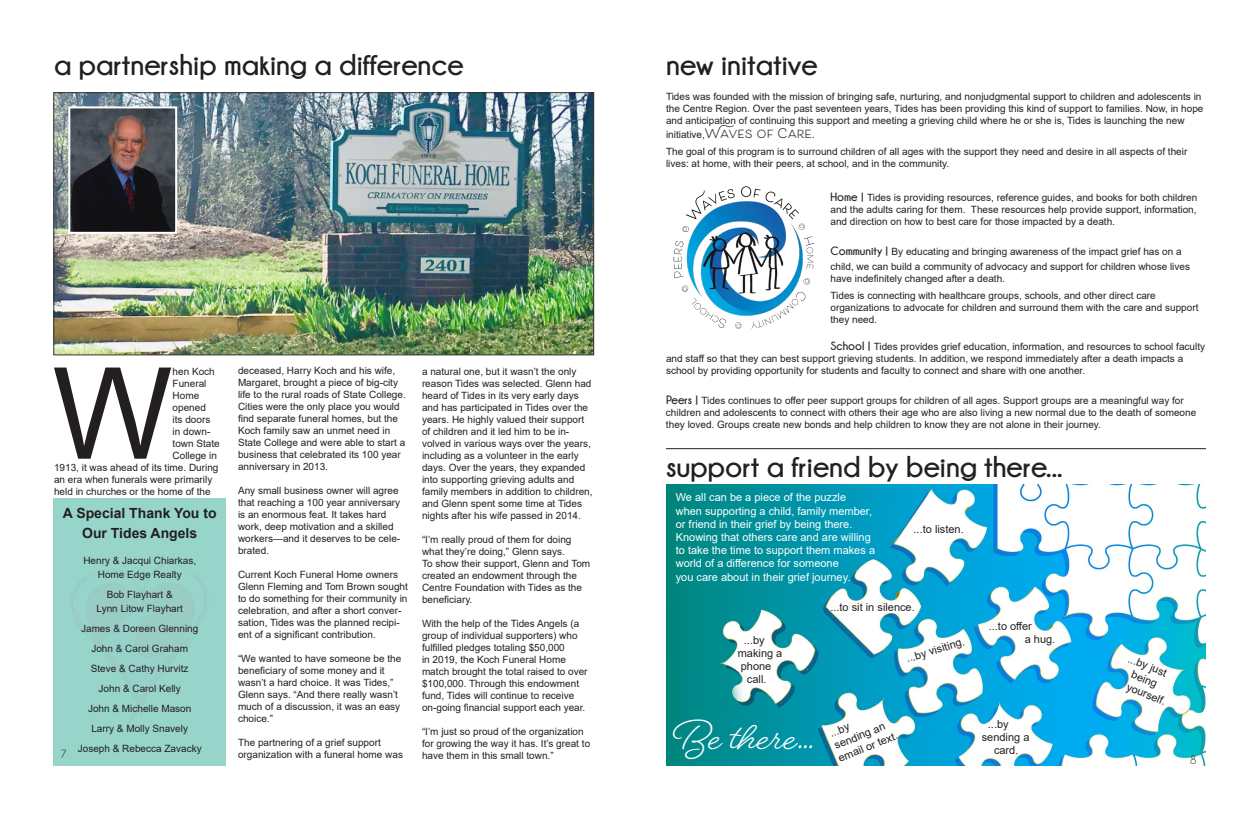
<style>
.page{position:relative;width:1260px;height:828px;background:#fff}
.page>*{position:absolute;margin:0;border:0;box-sizing:border-box;transform-origin:0 0}
.t1{font:127.3px "Arial";color:#231f20}
.t2{font:700 44px "Beloved Script";color:#fff}
.t3{font:700 30px "Champagne&Limousines";color:#231f20}
.t4{font:700 14px/20px "Arial";color:#231f20;text-align:center}
.t5{font:12px "Champagne&Limousines";color:#231f20}
.t6{font:11px/13.2px "Arial";color:#fff}
.t7{font:11px/13.2px "Arial";color:#231f20}
.t8{font:10px/12px "Arial";color:#231f20}
.s1{font-family:"Beloved Sans";font-weight:700;font-size:13px}
.s2{font-size:11px}
.s3{font-family:"Champagne&Limousines";font-weight:700;font-size:12px}
</style>
<div class="page">
<div style="left:54px;top:498px;width:172px;height:268px;background:#97d5cb"></div>
<img style="left:673px;top:186px;width:142px;height:143px">
<img style="left:55px;top:94px;width:537px;height:259px">
<div style="left:53px;top:92px;width:541px;height:263px;border:1px solid #231f20"></div>
<hr style="left:666px;top:448px;width:540px;height:1px;background:#231f20">
<img style="left:666px;top:485px;width:540px;height:281px">
<img style="left:71px;top:109px;width:103px;height:122px">
<div style="left:68px;top:106px;width:109px;height:128px;border:2px solid #fff"></div>
<h3 class="t3" style="left:54px;top:48px;width:411px">a partnership making a difference</h3>
<h1 class="t1" style="left:52px;top:326px;width:122px">W</h1>
<p class="t8" style="left:173px;top:365px;width:44px">hen Koch</p>
<p class="t8" style="left:173px;top:377px;width:35px">Funeral</p>
<p class="t8" style="left:173px;top:389px;width:28px">Home</p>
<p class="t8" style="left:173px;top:401px;width:35px">opened</p>
<p class="t8" style="left:173px;top:413px;width:39px">its doors</p>
<p class="t8" style="left:173px;top:425px;width:39px">in down-</p>
<p class="t8" style="left:173px;top:437px;width:49px">town State</p>
<p class="t8" style="left:173px;top:449px;width:46px">College in</p>
<p class="t8" style="left:54px;top:461px;width:166px">1913, it was ahead of its time. During</p>
<p class="t8" style="left:54px;top:473px;width:160px">an era when funerals were primarily</p>
<p class="t8" style="left:54px;top:485px;width:158px">held in churches or the home of the</p>
<h3 class="t4" style="left:63px;top:503px;width:155px">A Special Thank You to<br>Our Tides Angels</h3>
<p class="t8" style="left:83px;top:554px;width:114px;line-height:14px;text-align:center">Henry &amp; Jacqui Chiarkas,<br>Home Edge Realty</p>
<p class="t8" style="left:97px;top:588px;width:88px;line-height:14px;text-align:center">Bob Flayhart &amp;<br>Lynn Litow Flayhart</p>
<p class="t8" style="left:78px;top:619px;width:125px;line-height:20px;text-align:center">James &amp; Doreen Glenning<br>John &amp; Carol Graham<br>Steve &amp; Cathy Hurvitz<br>John &amp; Carol Kelly<br>John &amp; Michelle Mason<br>Larry &amp; Molly Snavely<br>Joseph &amp; Rebecca Zavacky</p>
<p class="t5" style="left:60px;top:748px;width:8px">7</p>
<p class="t8" style="left:238px;top:365px;width:169px">deceased, Harry Koch and his wife, Margaret, brought a piece of big-city life to the rural roads of State College.<br>Cities were the only place you would find separate funeral homes, but the Koch family saw an unmet need in State College and were able to start a business that celebrated its 100 year anniversary in 2013.</p>
<p class="t8" style="left:238px;top:485px;width:164px">Any small business owner will agree that reaching a 100 year anniversary is an enormous feat. It takes hard work, deep motivation and a skilled workers—and it deserves to be cele&shy;brated.</p>
<p class="t8" style="left:238px;top:569px;width:171px">Current Koch Funeral Home owners Glenn Fleming and Tom Brown sought to do something for their community in celebration, and after a short conver&shy;sation, Tides was the planned recipi&shy;ent of a significant contribution.</p>
<p class="t8" style="left:238px;top:653px;width:165px">“We wanted to have someone be the beneficiary of some money and it wasn’t a hard choice. It was Tides,”<br>Glenn says. “And there really wasn’t much of a discussion, it was an easy choice.”</p>
<p class="t8" style="left:238px;top:737px;width:167px">The partnering of a grief support organization with a funeral home was</p>
<p class="t8" style="left:422px;top:365px;width:172px">a natural one, but it wasn’t the only reason Tides was selected. Glenn had heard of Tides in its very early days and has participated in Tides over the years. He highly valued their support of children and it led him to be in&shy;volved in various ways over the years, including as a volunteer in the early days. Over the years, they expanded into supporting grieving adults and family members in addition to children, and Glenn spent some time at Tides nights after his wife passed in 2014.</p>
<p class="t8" style="left:422px;top:533px;width:170px">“I’m really proud of them for doing what they’re doing,” Glenn says.<br>To show their support, Glenn and Tom created an endowment through the<br>Centre Foundation with Tides as the beneficiary.</p>
<p class="t8" style="left:422px;top:617px;width:167px">With the help of the Tides Angels (a group of individual supporters) who fulfilled pledges totaling $50,000<br>in 2019, the Koch Funeral Home match brought the total raised to over $100,000. Through this endowment fund, Tides will continue to receive on-going financial support each year.</p>
<p class="t8" style="left:422px;top:725px;width:170px">“I’m just so proud of the organization for growing the way it has. It’s great to have them in this small town.”</p>
<h3 class="t3" style="left:666px;top:48px;width:153px">new initative</h3>
<p class="t8" style="left:666px;top:90px;width:539px">Tides was founded with the mission of bringing safe, nurturing, and nonjudgmental support to children and adolescents in the Centre Region. Over the past seventeen years, Tides has been providing this kind of support to families. Now, in hope and anticipation of continuing this support and meeting a grieving child where he or she is, Tides is launching the new</p>
<p class="t8" style="left:666px;top:126px;width:523px;line-height:17px">initiative,<span class="s1">Waves of Care</span><span class="s2">.<br></span>The goal of this program is to surround children of all ages with the support they need and desire in all aspects of their</p>
<p class="t8" style="left:666px;top:157px;width:285px">lives: at home, with their peers, at school, and in the community.</p>
<p class="t8" style="left:831px;top:191px;width:368px;text-align:justify"><span class="s3">Home |</span> Tides is providing resources, reference guides, and books for both children and the adults caring for them. These resources help provide support, information, and direction on how to best care for those impacted by a death.</p>
<p class="t8" style="left:831px;top:245px;width:361px;line-height:14.4px"><span class="s3">Community |</span> By educating and bringing awareness of the impact grief has on a child, we can build a community of advocacy and support for children whose lives</p>
<p class="t8" style="left:831px;top:270px;width:327px;line-height:17px">have indefinitely changed after a death.<br>Tides is connecting with healthcare groups, schools, and other direct care</p>
<p class="t8" style="left:831px;top:301px;width:369px">organizations to advocate for children and surround them with the care and support they need.</p>
<p class="t8" style="left:666px;top:341px;width:541px;text-indent:165px"><span class="s3">School |</span> Tides provides grief education, information, and resources to school faculty and staff so that they can best support grieving students. In addition, we respond immediately after a death impacts a school by providing opportunity for students and faculty to connect and share with one another.</p>
<p class="t8" style="left:666px;top:394px;width:532px"><span class="s3">Peers |</span> Tides continues to offer peer support groups for children of all ages. Support groups are a meaningful way for children and adolescents to connect with others their age who are also living a new normal due to the death of someone they loved. Groups create new bonds and help children to know they are not alone in their journey.</p>
<h3 class="t3" style="left:666px;top:450px;width:398px">support a friend by being there...</h3>
<p class="t6" style="left:676px;top:491px;width:201px">We all can be a piece of the puzzle when supporting a child, family member, or friend in their grief by being there.<br>Knowing that others care and are willing to take the time to support them makes a world of a difference for someone<br>you care about in their grief journey.</p>
<p class="t7" style="left:914px;top:522px;width:52px">...to listen.</p>
<p class="t7" style="left:744px;top:633px;width:22px">...by</p>
<p class="t7" style="left:738px;top:646px;width:46px">making a</p>
<p class="t7" style="left:741px;top:659px;width:32px">phone</p>
<p class="t7" style="left:747px;top:673px;width:21px">call.</p>
<h2 class="t2" style="left:673px;top:707px;width:142px">Be there...</h2>
<p class="t7" style="left:830px;top:600px;width:86px">...to sit in silence.</p>
<p class="t7" style="left:904px;top:652px;width:62px;rotate:-17deg">...by visiting.</p>
<p class="t7" style="left:1025px;top:620px;width:32px;text-indent:-36px">...to offer<br>a hug.</p>
<p class="t7" style="left:826px;top:728px;width:64px;rotate:-22deg">...by<br>sending an email or text.</p>
<p class="t7" style="left:982px;top:717px;width:49px;text-indent:6px">...by sending a</p>
<p class="t7" style="left:994px;top:744px;width:26px">card.</p>
<p class="t7" style="left:1140px;top:655px;width:43px;text-indent:-9px;rotate:22deg">...by just being yourself.</p>
<p class="t5" style="left:1190px;top:754px;width:8px">8</p>
</div>
